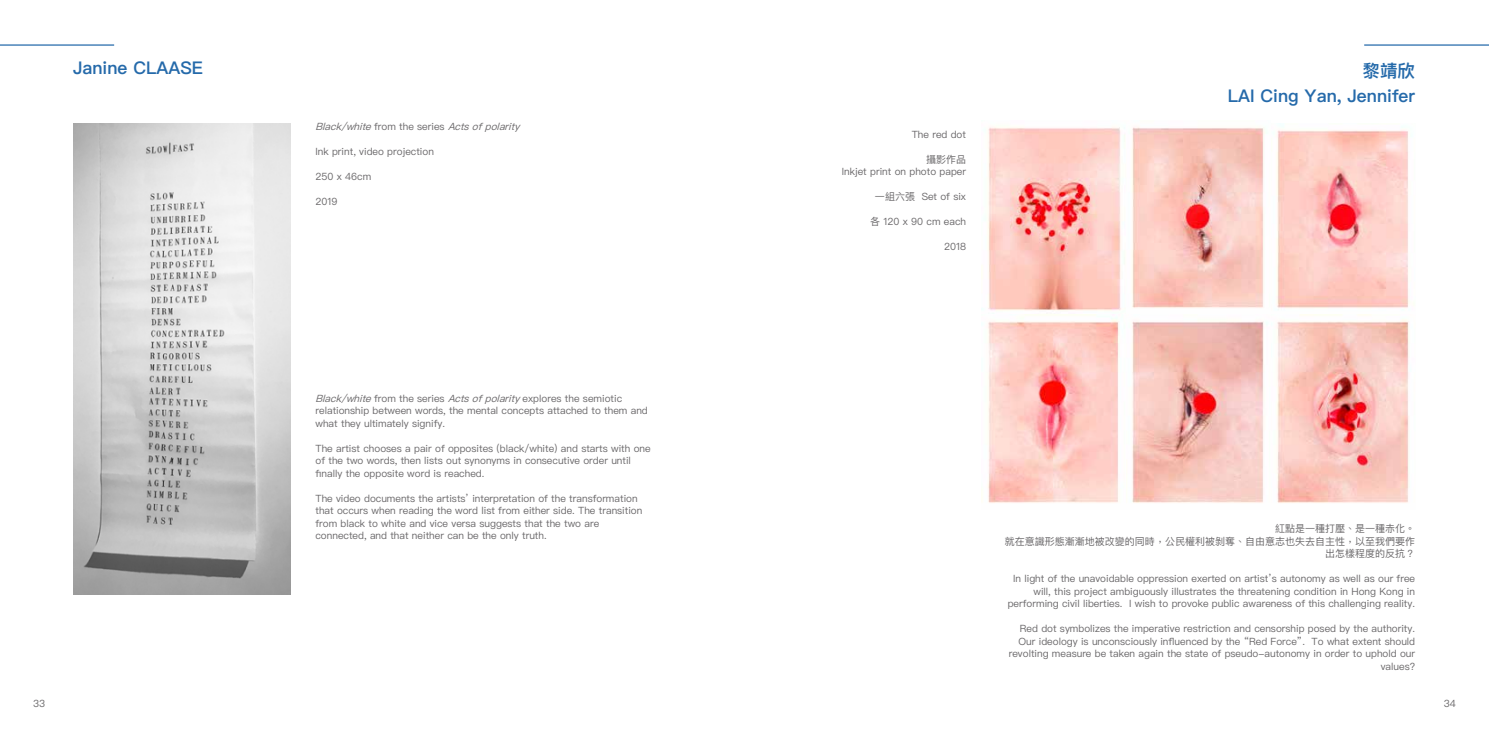
<style>
.page{position:relative;width:1489px;height:745px;background:#fff}
.page>*{position:absolute;margin:0;border:0;box-sizing:border-box;transform-origin:0 0}
.t1{font:600 17.5px/25px "Ping Fang HK";color:#256aaa;text-align:right}
.t2{font:10px/12.5px "Ping Fang HK";color:#696769;text-align:right}
.t3{font:italic 10px "Ping Fang HK";color:#696769}
.s1{font-style:normal}
.s2{font-style:italic}
</style>
<div class="page">
<hr style="left:0;top:44px;width:114px;height:2px;background:#256aaa">
<hr style="left:1363px;top:44px;width:125px;height:2px;background:#256aaa">
<img style="left:73px;top:123px;width:217px;height:471px">
<img style="left:1276px;top:123px;width:134px;height:380px">
<img style="left:981px;top:127px;width:286px;height:376px">
<h1 class="t1" style="left:73px;top:55px;width:131px">Janine CLAASE</h1>
<p class="t3" style="left:315px;top:120px;width:208px">Black/white<span class="s1">f r o m t h e s e r i e s</span> Actsofpolarity</p>
<p class="t2" style="left:315px;top:145px;width:120px">Ink print, video projection</p>
<p class="t2" style="left:315px;top:170px;width:57px">250 x 46cm</p>
<p class="t2" style="left:315px;top:195px;width:24px">2019</p>
<p class="t2" style="left:315px;top:391px;width:334px;text-align:left"><span class="s2">Black/white</span>from the series <span class="s2">Actsofpolarity</span>explores the semiotic relationship between words, the mental concepts attached to them and what they ultimately signify.</p>
<p class="t2" style="left:315px;top:441px;width:337px;text-align:left">The artist chooses a pair of opposites (black/white) and starts with one of the two words, then lists out synonyms in consecutive order until finally the opposite word is reached.</p>
<p class="t2" style="left:315px;top:491px;width:328px;text-align:left">The video documents the artists’ interpretation of the transformation that occurs when reading the word list from either side. The transition from black to white and vice versa suggests that the two are connected, and that neither can be the only truth.</p>
<p class="t2" style="left:911px;top:127px;width:56px">The red dot</p>
<p class="t2" style="left:841px;top:152px;width:126px">攝影作品<br>Inkjet print on photo paper</p>
<p class="t2" style="left:875px;top:190px;width:93px">一組六張 Set of six</p>
<p class="t2" style="left:870px;top:215px;width:97px">各 120 x 90 cm each</p>
<p class="t2" style="left:944px;top:240px;width:24px">2018</p>
<h1 class="t1" style="left:1227px;top:58px;width:189px">黎靖欣<br>LAI Cing Yan, Jennifer</h1>
<p class="t2" style="left:1004px;top:522px;width:411px">紅點是一種打壓、是一種赤化。<br>就在意識形態漸漸地被改變的同時，公民權利被剝奪、自由意志也失去自主性，以至我們要作出怎樣程度的反抗？</p>
<p class="t2" style="left:1007px;top:572px;width:409px">In light of the unavoidable oppression exerted on artist’s autonomy as well as our free will, this project ambiguously illustrates the threatening condition in Hong Kong in performing civil liberties. I wish to provoke public awareness of this challenging reality.</p>
<p class="t2" style="left:1008px;top:622px;width:408px">Red dot symbolizes the imperative restriction and censorship posed by the authority.<br>Our ideology is unconsciously influenced by the “Red Force”. To what extent should revolting measure be taken again the state of pseudo-autonomy in order to uphold our values?</p>
<p class="t2" style="left:33px;top:696px;width:13px">33</p>
<p class="t2" style="left:1443px;top:696px;width:14px">34</p>
</div>
